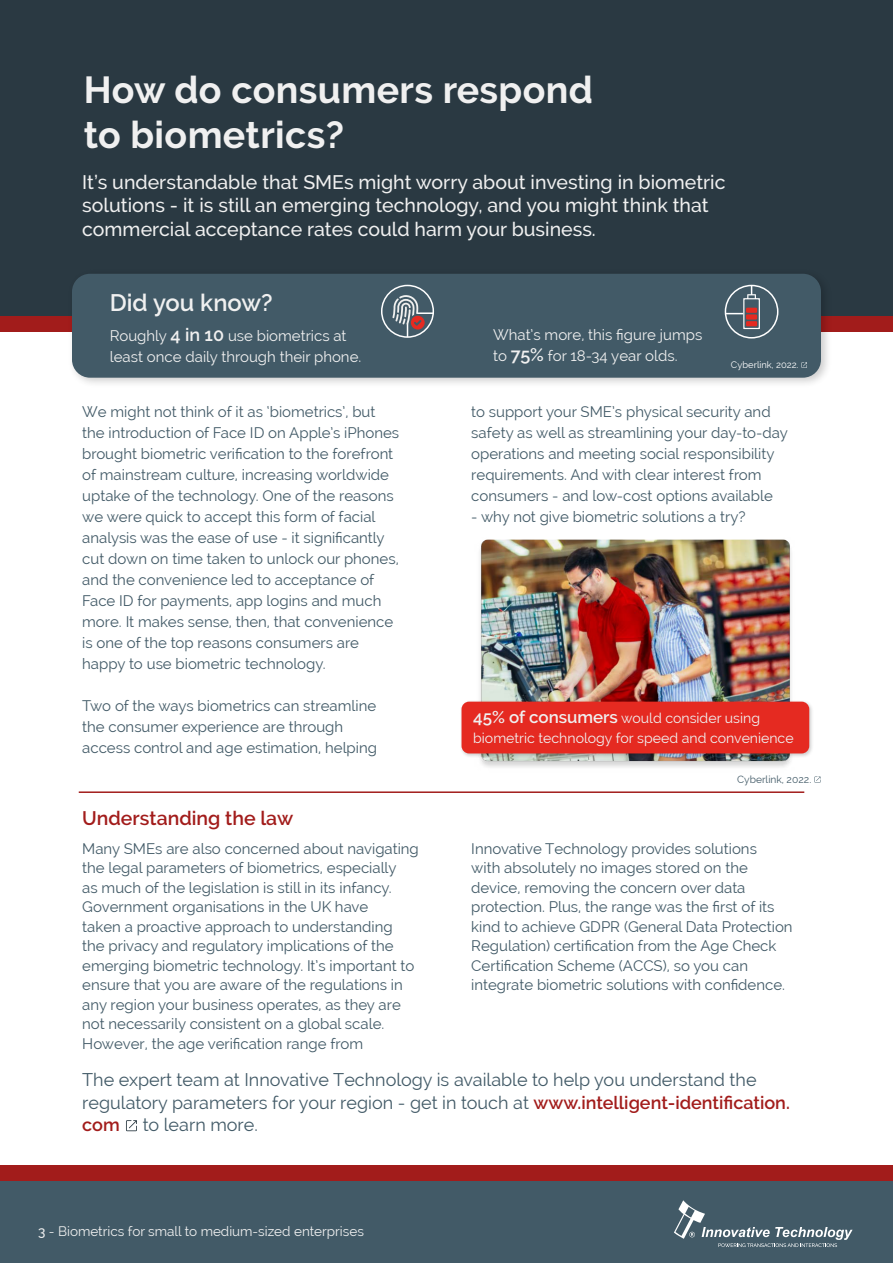
<style>
.page{position:relative;width:893px;height:1263px;background:#fff}
.page>*{position:absolute;margin:0;border:0;box-sizing:border-box;transform-origin:0 0}
.t1{font:700 37.5px/45px "Raleway";letter-spacing:.01em;color:#f0f0f0}
.t2{font:600 23.85px "Raleway";color:#f0f0f0}
.t3{font:500 19.5px/23.4px "Raleway";color:#f0f0f0}
.t4{font:600 19.5px "Raleway";color:#a21c1b}
.t5{font:18px/22.5px "Raleway";color:#425a67}
.t6{font:15px/21px "Raleway";color:#425a67}
.t7{font:15px/21px "Raleway";color:#f0f0f0}
.t8{font:14.1px/19.8px "Raleway";color:#f0f0f0}
.t9{font:13.5px "Raleway";color:#f0f0f0}
.t10{font:10.2px "Raleway";color:#425a67}
.t11{font:9.3px "Raleway";color:#fff}
.s1{font-weight:600;font-size:18px}
.s2{font-weight:600;font-size:16.95px}
.s3{font-weight:600;color:#a21c1b}
.s4{font-weight:500}
</style>
<div class="page">
<div style="left:0;top:1181px;width:893px;height:82px;background:#425a67"></div>
<div style="left:0;top:1165px;width:893px;height:16px;background:#a21c1b"></div>
<svg style="left:674px;top:1200px;width:179px;height:47px"></svg>
<div style="left:0;top:0;width:893px;height:324px;background:#2a3942"></div>
<div style="left:0;top:316px;width:893px;height:16px;background:#a21c1b"></div>
<div style="left:67px;top:269px;width:765px;height:120px;background:#000;opacity:.2"></div>
<div style="left:72px;top:274px;width:749px;height:104px;background:#425a67;border-radius:18px"></div>
<img style="left:480px;top:539px;width:311px;height:228px">
<div style="left:459px;top:699px;width:355px;height:59px;background:#000;opacity:.2"></div>
<div style="left:461px;top:702px;width:348px;height:51px;background:#e52a21;border-radius:8px"></div>
<svg style="left:126px;top:1120px;width:11px;height:11px"></svg>
<div style="left:381px;top:285px;width:53px;height:53px;border:2px solid #fff;border-radius:50%"></div>
<svg style="left:392px;top:295px;width:41px;height:42px"></svg>
<div style="left:725px;top:285px;width:53px;height:53px;border:2px solid #fff;border-radius:50%"></div>
<svg style="left:725px;top:285px;width:35px;height:44px"></svg>
<div style="left:746px;top:321px;width:11px;height:5px;background:#e52a21"></div>
<div style="left:746px;top:314px;width:11px;height:6px;background:#e52a21"></div>
<div style="left:746px;top:308px;width:11px;height:5px;background:#e52a21"></div>
<hr style="left:79px;top:791px;width:725px;height:2px;background:#a21c1b">
<svg style="left:814px;top:776px;width:6px;height:7px"></svg>
<svg style="left:801px;top:362px;width:6px;height:6px"></svg>
<h1 class="t1" style="left:84px;top:68px;width:511px">How do consumers respond to biometrics?</h1>
<h3 class="t3" style="left:82px;top:170px;width:645px">It’s understandable that SMEs might worry about investing in biometric solutions - it is still an emerging technology, and you might think that commercial acceptance rates could harm your business.</h3>
<h2 class="t2" style="left:110px;top:289px;width:164px">Did you know?</h2>
<p class="t7" style="left:110px;top:325px;width:253px">Roughly <span class="s1">4 in 10</span> use biometrics at least once daily through their phone.</p>
<p class="t6" style="left:82px;top:401px;width:318px">We might not think of it as ‘biometrics’, but the introduction of Face ID on Apple’s iPhones brought biometric verification to the forefront of mainstream culture, increasing worldwide uptake of the technology. One of the reasons we were quick to accept this form of facial analysis was the ease of use - it significantly cut down on time taken to unlock our phones, and the convenience led to acceptance of Face ID for payments, app logins and much more. It makes sense, then, that convenience is one of the top reasons consumers are happy to use biometric technology.</p>
<p class="t6" style="left:82px;top:695px;width:296px">Two of the ways biometrics can streamline the consumer experience are through access control and age estimation, helping</p>
<h3 class="t4" style="left:82px;top:807px;width:212px">Understanding the law</h3>
<p class="t7" style="left:493px;top:324px;width:211px">What’s more, this figure jumps to <span class="s1">75%</span> for 18-34 year olds.</p>
<p class="t11" style="left:731px;top:359px;width:69px">Cyberlink, 2022.</p>
<p class="t6" style="left:471px;top:401px;width:318px">to support your SME’s physical security and safety as well as streamlining your day-to-day operations and meeting social responsibility requirements. And with clear interest from consumers - and low-cost options available</p>
<p class="t6" style="left:471px;top:506px;width:276px">- why not give biometric solutions a try?</p>
<p class="t8" style="left:473px;top:708px;width:322px"><span class="s2">45% of consumers</span> would consider using biometric technology for speed and convenience</p>
<p class="t10" style="left:737px;top:773px;width:76px">Cyberlink, 2022.</p>
<p class="t6" style="left:82px;top:839px;width:338px;line-height:19.5px">Many SMEs are also concerned about navigating the legal parameters of biometrics, especially<br>as much of the legislation is still in its infancy.<br>Government organisations in the UK have<br>taken a proactive approach to understanding the privacy and regulatory implications of the emerging biometric technology. It’s important to ensure that you are aware of the regulations in any region your business operates, as they are not necessarily consistent on a global scale.<br>However, the age verification range from</p>
<p class="t6" style="left:471px;top:839px;width:323px;line-height:19.5px">Innovative Technology provides solutions<br>with absolutely no images stored on the device, removing the concern over data protection. Plus, the range was the first of its kind to achieve GDPR (General Data Protection Regulation) certification from the Age Check Certification Scheme (ACCS), so you can integrate biometric solutions with confidence.</p>
<p class="t5" style="left:82px;top:1068px;width:709px">The expert team at Innovative Technology is available to help you understand the regulatory parameters for your region - get in touch at <span class="s3">www.intelligent-identification. com</span></p>
<p class="t5" style="left:143px;top:1113px;width:117px">to learn more.</p>
<p class="t9" style="left:38px;top:1224px;width:327px"><span class="s4">3</span> - Biometrics for small to medium-sized enterprises</p>
</div>
